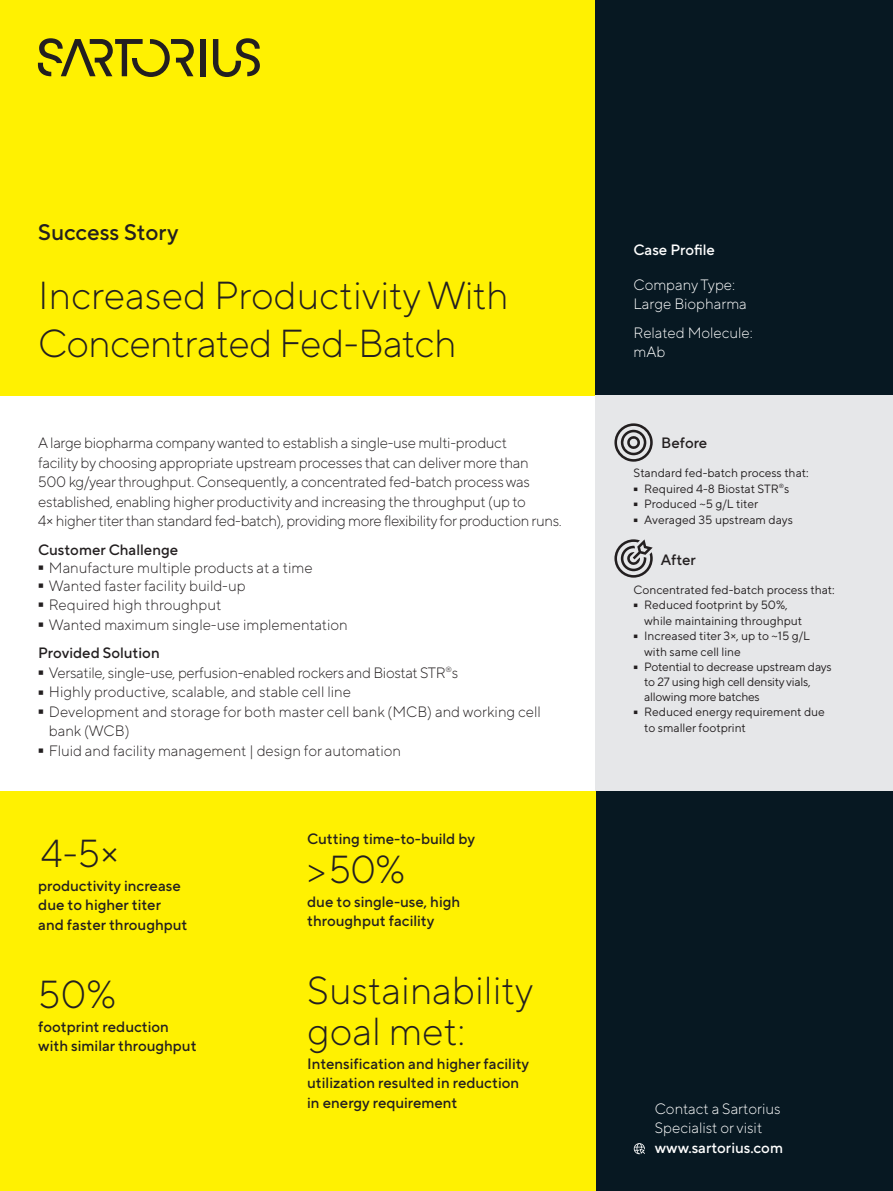
<style>
.page{position:relative;width:893px;height:1191px;background:#fff}
.page>*{position:absolute;margin:0;border:0;box-sizing:border-box;transform-origin:0 0}
.t1{font:300 95.25px "TT Norms Pro";color:#231f20;scale:.16 1}
.t2{font:300 76.2px "TT Norms Pro";color:#231f20;scale:.16 1}
.t3{font:300 39px/48.8px "TT Norms Pro";color:#231f20}
.t4{font:500 22.5px "TT Norms Pro";color:#231f20}
.t5{font:300 15px/19.5px "TT Norms Pro";letter-spacing:-.02em;color:#231f20}
.t6{font:300 15px/19.5px "TT Norms Pro";color:#231f20}
.t7{font:500 15px/19.5px "TT Norms Pro";color:#231f20}
.t8{font:300 15px/19.5px "TT Norms Pro";color:#fff}
.t9{font:500 15px "TT Norms Pro";color:#fff}
.t10{font:12px/15.6px "TT Norms Pro";color:#231f20}
.t11{font:12px/15px "TT Norms Pro";letter-spacing:-.02em;color:#231f20}
</style>
<div class="page">
<div style="left:0;top:0;width:595px;height:395px;background:#fff101"></div>
<div style="left:595px;top:0;width:298px;height:395px;background:#071822"></div>
<div style="left:595px;top:395px;width:298px;height:396px;background:#e6e7e9"></div>
<div style="left:595px;top:791px;width:298px;height:400px;background:#071822"></div>
<div style="left:0;top:791px;width:595px;height:400px;background:#fff101"></div>
<div style="left:200px;top:39px;width:6px;height:37px;background:#231f20"></div>
<svg style="left:213px;top:38px;width:47px;height:39px"></svg>
<svg style="left:38px;top:38px;width:156px;height:39px"></svg>
<svg style="left:634px;top:1143px;width:11px;height:11px"></svg>
<svg style="left:614px;top:423px;width:39px;height:39px"></svg>
<svg style="left:614px;top:539px;width:39px;height:38px"></svg>
<h3 class="t4" style="left:38px;top:216px;width:142px">Success Story</h3>
<h3 class="t3" style="left:38px;top:267px;width:472px">Increased Productivity With<br>Concentrated Fed-Batch</h3>
<p class="t5" style="left:38px;top:432px;width:525px">A large biopharma company wanted to establish a single-use multi-product<br>facility by choosing appropriate upstream processes that can deliver more than<br>500 kg/year throughput. Consequently, a concentrated fed-batch process was established, enabling higher productivity and increasing the throughput (up to<br>4× higher titer than standard fed-batch), providing more flexibility for production runs.</p>
<p class="t7" style="left:38px;top:538px;width:141px">Customer Challenge</p>
<h1 class="t1" style="left:38px;top:494px;width:38px">-</h1>
<p class="t6" style="left:49px;top:556px;width:265px">Manufacture multiple products at a time</p>
<h1 class="t1" style="left:38px;top:512px;width:38px">-</h1>
<p class="t6" style="left:49px;top:574px;width:198px">Wanted faster facility build-up</p>
<h1 class="t1" style="left:38px;top:531px;width:38px">-</h1>
<p class="t6" style="left:49px;top:594px;width:174px">Required high throughput</p>
<h1 class="t1" style="left:38px;top:551px;width:38px">-</h1>
<p class="t6" style="left:49px;top:613px;width:300px">Wanted maximum single-use implementation</p>
<p class="t7" style="left:38px;top:642px;width:123px">Provided Solution</p>
<h1 class="t1" style="left:38px;top:599px;width:38px">-</h1>
<p class="t5" style="left:49px;top:661px;width:411px">Versatile, single-use, perfusion-enabled rockers and Biostat STR<sup>®</sup>s</p>
<h1 class="t1" style="left:38px;top:618px;width:38px">-</h1>
<p class="t6" style="left:49px;top:681px;width:304px">Highly productive, scalable, and stable cell line</p>
<h1 class="t1" style="left:38px;top:638px;width:38px">-</h1>
<p class="t6" style="left:49px;top:700px;width:493px">Development and storage for both master cell bank (MCB) and working cell bank (WCB)</p>
<h1 class="t1" style="left:38px;top:677px;width:38px">-</h1>
<p class="t6" style="left:49px;top:739px;width:354px">Fluid and facility management | design for automation</p>
<h3 class="t3" style="left:41px;top:825px;width:80px">4-5×</h3>
<p class="t7" style="left:38px;top:874px;width:151px">productivity increase due to higher titer and faster throughput</p>
<h3 class="t3" style="left:38px;top:966px;width:80px">50%</h3>
<p class="t7" style="left:38px;top:1015px;width:160px">footprint reduction with similar throughput</p>
<p class="t7" style="left:307px;top:827px;width:169px">Cutting time-to-build by</p>
<h3 class="t3" style="left:307px;top:841px;width:99px">&gt; 50%</h3>
<p class="t7" style="left:307px;top:890px;width:154px">due to single-use, high throughput facility</p>
<h3 class="t3" style="left:307px;top:967px;width:228px;line-height:40.5px">Sustainability goal met:</h3>
<p class="t7" style="left:307px;top:1052px;width:223px">Intensification and higher facility utilization resulted in reduction in energy requirement</p>
<p class="t9" style="left:634px;top:239px;width:83px">Case Profile</p>
<p class="t8" style="left:634px;top:274px;width:115px">Company Type:<br>Large Biopharma</p>
<p class="t8" style="left:634px;top:322px;width:121px">Related Molecule: mAb</p>
<p class="t7" style="left:661px;top:432px;width:48px">Before</p>
<p class="t10" style="left:634px;top:464px;width:177px">Standard fed-batch process that:</p>
<h2 class="t2" style="left:634px;top:430px;width:30px">-</h2>
<p class="t10" style="left:644px;top:480px;width:147px">Required 4-8 Biostat STR<sup>®</sup>s</p>
<h2 class="t2" style="left:634px;top:445px;width:30px">-</h2>
<p class="t10" style="left:644px;top:495px;width:115px">Produced ~5 g/L titer</p>
<h2 class="t2" style="left:634px;top:461px;width:30px">-</h2>
<p class="t10" style="left:644px;top:511px;width:150px">Averaged 35 upstream days</p>
<p class="t7" style="left:661px;top:548px;width:37px">After</p>
<p class="t10" style="left:634px;top:581px;width:203px">Concentrated fed-batch process that:</p>
<h2 class="t2" style="left:634px;top:546px;width:30px">-</h2>
<p class="t10" style="left:644px;top:596px;width:160px">Reduced footprint by 50%, while maintaining throughput</p>
<h2 class="t2" style="left:634px;top:577px;width:30px">-</h2>
<p class="t10" style="left:644px;top:627px;width:167px">Increased titer 3×, up to ~15 g/L with same cell line</p>
<h2 class="t2" style="left:634px;top:608px;width:30px">-</h2>
<p class="t11" style="left:644px;top:658px;width:189px">Potential to decrease upstream days to 27 using high cell density vials, allowing more batches</p>
<h2 class="t2" style="left:634px;top:653px;width:30px">-</h2>
<p class="t10" style="left:644px;top:703px;width:182px">Reduced energy requirement due to smaller footprint</p>
<p class="t8" style="left:655px;top:1097px;width:127px">Contact a Sartorius<br>Specialist or visit</p>
<p class="t9" style="left:655px;top:1136px;width:130px">www.sartorius.com</p>
</div>
